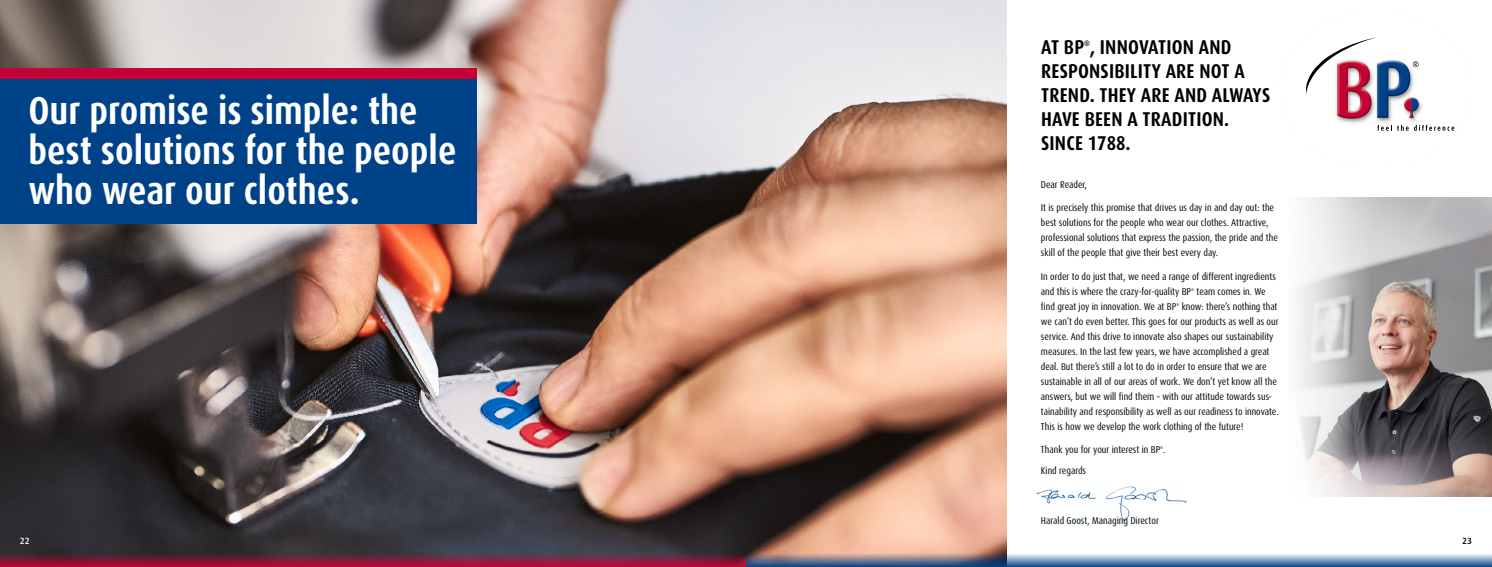
<style>
.page{position:relative;width:1492px;height:567px;background:#fff}
.page>*{position:absolute;margin:0;border:0;box-sizing:border-box;transform-origin:0 0}
.t1{font:700 condensed 39px/40px "Dax OT";color:#fff}
.t2{font:700 condensed 20px/24px "Dax OT";letter-spacing:.01em;color:#000}
.t3{font:condensed 10px/15px "Dax OT";color:#000}
.t4{font:500 9px "Dax";color:#fff}
.t5{font:500 9px "Dax";color:#000}
.t6{font:700 condensed 8px "Dax OT";color:#000}
.t7{font:condensed 4px "Dax OT";color:#000}
</style>
<div class="page">
<img style="left:1350px;top:197px;width:141px;height:299px">
<svg style="left:1298px;top:197px;width:52px;height:299px;fill:#ebebeb"></svg>
<img style="left:1036px;top:486px;width:151px;height:35px">
<img style="left:0;top:0;width:1006px;height:553px">
<div style="left:0;top:68px;width:476px;height:11px;background:#c50235"></div>
<div style="left:0;top:79px;width:476px;height:145px;background:#004288"></div>
<svg style="left:0;top:553px;width:746px;height:14px;background:#7b1d3a"></svg>
<svg style="left:746px;top:553px;width:745px;height:14px;background:#7c91ae"></svg>
<img style="left:1336px;top:37px;width:119px;height:94px">
<svg style="left:1376px;top:125px;width:77px;height:6px"></svg>
<svg style="left:1412px;top:61px;width:6px;height:6px"></svg>
<svg style="left:1306px;top:37px;width:70px;height:57px"></svg>
<h1 class="t1" style="left:28px;top:90px;width:429px">Our promise is simple: the best solutions for the people who wear our clothes.</h1>
<h2 class="t2" style="left:1041px;top:36px;width:192px">AT BP , INNOVATION AND</h2>
<p class="t6" style="left:1084px;top:38px;width:7px">®</p>
<h2 class="t2" style="left:1041px;top:60px;width:230px">RESPONSIBILITY ARE NOT A<br>TREND. THEY ARE AND ALWAYS<br>HAVE BEEN A TRADITION.<br>SINCE 1788.</h2>
<p class="t3" style="left:1040px;top:177px;width:48px">Dear Reader,</p>
<p class="t3" style="left:1040px;top:200px;width:238px">It is precisely this promise that drives us day in and day out: the best solutions for the people who wear our clothes. Attractive, professional solutions that express the passion, the pride and the skill of the people that give their best every day.</p>
<p class="t3" style="left:1040px;top:269px;width:236px">In order to do just that, we need a range of different ingredients and this is where the crazy-for-quality BP</p>
<p class="t7" style="left:1190px;top:287px;width:4px">®</p>
<p class="t3" style="left:1196px;top:284px;width:71px">team comes in. We</p>
<p class="t3" style="left:1040px;top:299px;width:239px;text-indent:141px">know: there’s nothing that we can’t do even better. This goes for our products as well as our service. And this drive to innovate also shapes our sustainability measures. In the last few years, we have accomplished a great deal. But there’s still a lot to do in order to ensure that we are sustainable in all of our areas of work. We don’t yet know all the answers, but we will find them – with our attitude towards sus&shy;tainability and responsibility as well as our readiness to innovate.<br>This is how we develop the work clothing of the future!</p>
<p class="t3" style="left:1040px;top:442px;width:126px">Thank you for your interest in BP .</p>
<p class="t3" style="left:1040px;top:299px;width:137px">find great joy in innovation. We at BP</p>
<p class="t7" style="left:1176px;top:302px;width:4px">®</p>
<p class="t7" style="left:1159px;top:445px;width:4px">®</p>
<p class="t3" style="left:1040px;top:463px;width:47px">Kind regards</p>
<p class="t3" style="left:1040px;top:514px;width:119px">Harald Goost, Managing Director</p>
<p class="t4" style="left:20px;top:536px;width:11px">22</p>
<p class="t5" style="left:1461px;top:536px;width:11px">23</p>
</div>
